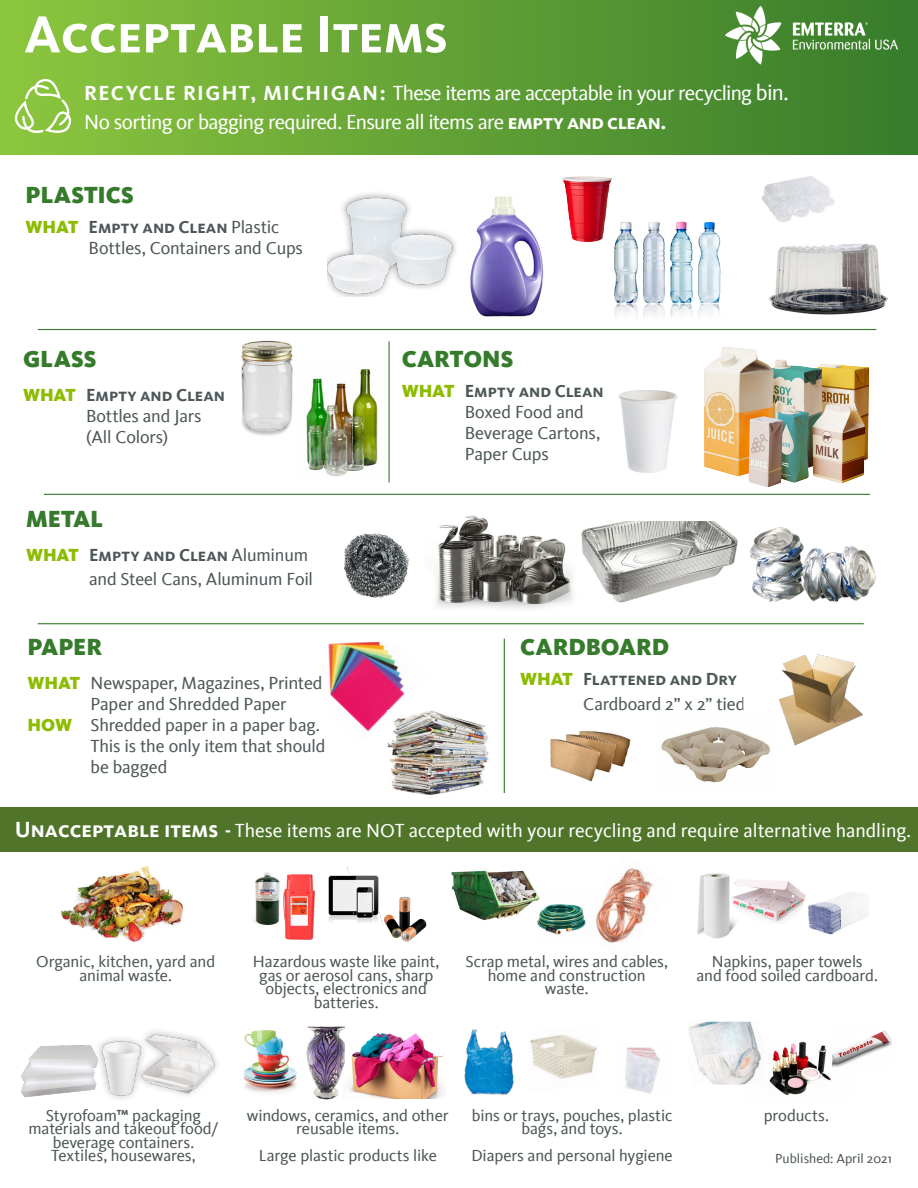
<style>
.page{position:relative;width:918px;height:1188px;background:#fff}
.page>*{position:absolute;margin:0;border:0;box-sizing:border-box;transform-origin:0 0}
.t1{font:54px "Kievit Bold SC";color:#fff}
.Head_1{font:24px "Kievit Black SC";color:#357b2b}
.t2{font:21px "Kievit";letter-spacing:-.035em;color:#fff}
.t3{font:19.5px "Kievit";color:#fff}
.Recyclables{font:18px/21px "Kievit";letter-spacing:-.01em;color:#4e5758}
.t4{font:18px "Kievit Bold SC";color:#4e5758}
.Recyclables_body{font:16.5px/13.5px "Kievit";letter-spacing:-.005em;color:#4e5758;text-align:center}
.t5{font:13.5px "Kievit";color:#4e5758}
.s1{font-family:"Kievit Bold SC"}
.s2{font-size:22.5px}
.s3{font-family:"Kievit Black SC";color:#8dbb00}
.s4{font-family:"Kievit Bold SC";font-size:22.5px}
</style>
<div class="page">
<div style="left:0;top:0;width:918px;height:154px;background:linear-gradient(to right,#8cc63f,#377b2c)"></div>
<svg style="left:12px;top:79px;width:60px;height:54px;background:#a0cf64"></svg>
<img style="left:306px;top:369px;width:72px;height:107px">
<hr style="left:389px;top:341px;width:1px;height:141px;background:#357b2b">
<hr style="left:44px;top:494px;width:826px;height:1px;background:#357b2b">
<img style="left:749px;top:527px;width:54px;height:75px">
<img style="left:436px;top:515px;width:137px;height:94px">
<img style="left:344px;top:533px;width:65px;height:65px">
<img style="left:581px;top:521px;width:157px;height:82px">
<img style="left:779px;top:654px;width:84px;height:92px">
<img style="left:550px;top:731px;width:81px;height:51px">
<img style="left:661px;top:727px;width:109px;height:56px">
<hr style="left:38px;top:623px;width:826px;height:1px;background:#357b2b">
<hr style="left:504px;top:639px;width:1px;height:154px;background:#357b2b">
<img style="left:697px;top:873px;width:39px;height:66px">
<img style="left:808px;top:892px;width:60px;height:43px">
<img style="left:728px;top:873px;width:78px;height:51px">
<img style="left:349px;top:1033px;width:95px;height:66px">
<img style="left:625px;top:1047px;width:35px;height:47px">
<img style="left:530px;top:1035px;width:67px;height:44px">
<img style="left:688px;top:1022px;width:68px;height:62px">
<img style="left:745px;top:1039px;width:88px;height:57px">
<img style="left:833px;top:1030px;width:58px;height:37px">
<img style="left:243px;top:1030px;width:54px;height:63px">
<img style="left:306px;top:1026px;width:39px;height:74px">
<img style="left:60px;top:866px;width:123px;height:77px">
<img style="left:470px;top:196px;width:74px;height:121px">
<div style="left:0;top:807px;width:918px;height:45px;background:#50752a"></div>
<img style="left:451px;top:870px;width:85px;height:50px">
<img style="left:595px;top:868px;width:59px;height:75px">
<img style="left:535px;top:891px;width:51px;height:44px">
<hr style="left:38px;top:329px;width:838px;height:1px;background:#357b2b">
<img style="left:725px;top:0;width:173px;height:78px">
<img style="left:614px;top:221px;width:107px;height:96px">
<img style="left:562px;top:176px;width:50px;height:66px">
<img style="left:241px;top:341px;width:52px;height:95px">
<img style="left:618px;top:390px;width:59px;height:83px">
<img style="left:799px;top:545px;width:77px;height:57px">
<img style="left:328px;top:194px;width:128px;height:102px">
<img style="left:769px;top:244px;width:119px;height:71px">
<img style="left:328px;top:642px;width:77px;height:90px">
<img style="left:328px;top:866px;width:52px;height:56px">
<img style="left:285px;top:874px;width:30px;height:66px">
<img style="left:253px;top:872px;width:32px;height:54px">
<img style="left:380px;top:896px;width:47px;height:46px">
<img style="left:704px;top:346px;width:166px;height:141px">
<img style="left:464px;top:1029px;width:50px;height:66px">
<div style="left:94px;top:1034px;width:54px;height:69px;background:#231f20;opacity:.35"></div>
<img style="left:101px;top:1041px;width:33px;height:55px">
<div style="left:134px;top:1027px;width:87px;height:72px;background:#231f20;opacity:.35"></div>
<img style="left:140px;top:1033px;width:76px;height:61px">
<img style="left:21px;top:1041px;width:79px;height:58px">
<img style="left:387px;top:710px;width:103px;height:85px">
<img style="left:762px;top:176px;width:72px;height:46px">
<p class="t1" style="left:24px;top:3px;width:425px">Acceptable Items</p>
<p class="t2" style="left:84px;top:82px;width:706px"><span class="s1">RECYCLE RIGHT, MICHIGAN:</span> These items are acceptable in your recycling <span class="s2">bin.</span></p>
<p class="t2" style="left:84px;top:110px;width:584px">No sorting or bagging required. Ensure all items are <span class="s1">empty and clean.</span></p>
<p class="Head_1" style="left:26px;top:181px;width:110px">PLASTICS</p>
<p class="Recyclables" style="left:89px;top:217px;width:216px;text-indent:-63px"><span class="s3">WHAT</span> <span class="s1">Empty and Clean</span> Plastic<br>Bottles, Containers and Cups</p>
<h2 class="Head_1" style="left:23px;top:345px;width:75px">GLASS</h2>
<p class="t4" style="left:23px;top:384px;width:203px"><span class="s3">WHAT</span> Empty and Clean</p>
<p class="Recyclables" style="left:86px;top:406px;width:117px">Bottles and Jars (All Colors)</p>
<p class="Head_1" style="left:26px;top:505px;width:79px">METAL</p>
<p class="Recyclables" style="left:26px;top:543px;width:288px;line-height:24.6px;text-align:right"><span class="s3">WHAT</span> <span class="s1">Empty and Clean</span> Aluminum and Steel Cans, Aluminum Foil</p>
<p class="Head_1" style="left:28px;top:633px;width:76px">PAPER</p>
<p class="Recyclables" style="left:91px;top:673px;width:233px;text-indent:-63px"><span class="s3">WHAT</span> Newspaper, Magazines, Printed<br>Paper and Shredded Paper</p>
<p class="Recyclables" style="left:91px;top:715px;width:237px;text-indent:-63px"><span class="s3">HOW</span> Shredded paper in a paper bag.<br>This is the only item that should be bagged</p>
<p class="Head_1" style="left:402px;top:345px;width:113px">CARTONS</p>
<p class="Recyclables" style="left:465px;top:381px;width:140px;text-indent:-63px"><span class="s3">WHAT</span> <span class="s1">Empty and Clean<br></span>Boxed Food and<br>Beverage Cartons,<br>Paper Cups</p>
<p class="Head_1" style="left:520px;top:633px;width:150px">CARDBOARD</p>
<p class="Recyclables" style="left:583px;top:667px;width:164px;line-height:24.6px;text-indent:-63px"><span class="s3">WHAT</span> <span class="s1">Flattened and Dry<br></span>Cardboard 2” x 2” tied</p>
<p class="t3" style="left:15px;top:820px;width:898px"><span class="s4">Unacceptable items</span> <span class="s1">-</span> These items are NOT accepted with your recycling and require alternative handling.</p>
<p class="Recyclables_body" style="left:36px;top:955px;width:181px">Organic, kitchen, yard and animal waste.</p>
<p class="Recyclables_body" style="left:253px;top:955px;width:188px">Hazardous waste like paint, gas or aerosol cans, sharp objects, electronics and batteries.</p>
<p class="Recyclables_body" style="left:466px;top:955px;width:204px">Scrap metal, wires and cables, home and construction waste.</p>
<p class="Recyclables_body" style="left:697px;top:955px;width:183px">Napkins, paper towels<br>and food soiled cardboard.</p>
<p class="Recyclables_body" style="left:29px;top:1109px;width:191px">Styrofoam<span class="s1">™</span> packaging materials and takeout food/ beverage containers.</p>
<p class="Recyclables_body" style="left:51px;top:1149px;width:146px">Textiles, housewares,</p>
<p class="Recyclables_body" style="left:247px;top:1109px;width:203px">windows, ceramics, and other reusable items.</p>
<p class="Recyclables_body" style="left:259px;top:1149px;width:180px">Large plastic products like</p>
<p class="Recyclables_body" style="left:472px;top:1109px;width:202px">bins or trays, pouches, plastic bags, and toys.</p>
<p class="Recyclables_body" style="left:471px;top:1149px;width:203px">Diapers and personal hygiene</p>
<p class="Recyclables_body" style="left:764px;top:1109px;width:67px">products.</p>
<p class="t5" style="left:775px;top:1150px;width:118px">Published: April 2021</p>
</div>
